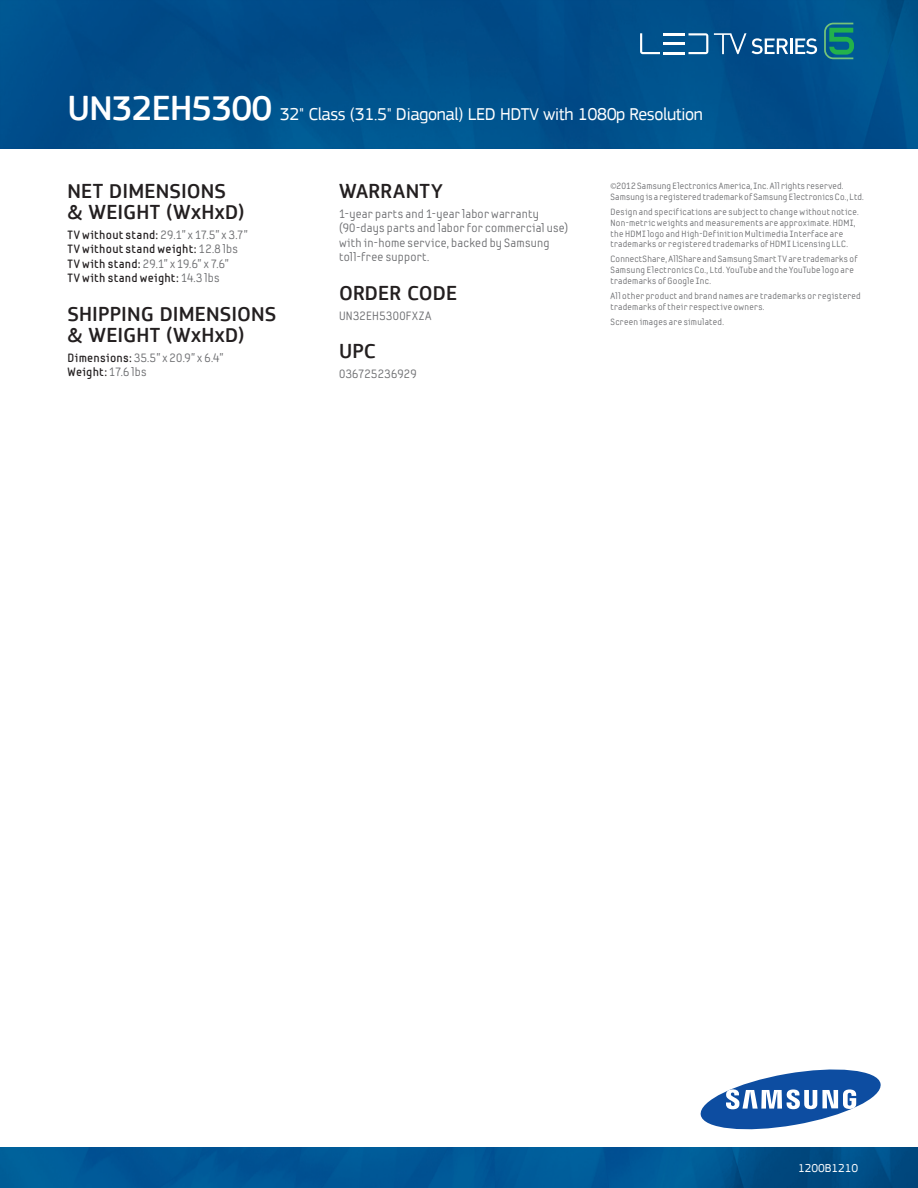
<style>
.page{position:relative;width:918px;height:1188px;background:#fff}
.page>*{position:absolute;margin:0;border:0;box-sizing:border-box;transform-origin:0 0}
.t1{font:500 21px "PF Square Sans Pro";letter-spacing:.01em;color:#231f20}
.t2{font:18px "PF Square Sans Pro";letter-spacing:-.02em;color:#fff}
.t3{font:12px/14.4px "Samsung Imagination";letter-spacing:.02em;color:#6c6d70}
.t4{font:700 12px/14.4px "Samsung Imagination";letter-spacing:.02em;color:#231f20}
.t5{font:12px "PF Square Sans Pro";color:#fff}
.t6{font:9px/10.8px "Samsung Imagination";letter-spacing:.03em;color:#6c6d70}
.s1{font-weight:500;font-size:36px}
.s2{font-weight:400;color:#6c6d70}
.s3{font-weight:700;color:#231f20}
.s4{font-family:"Myriad Pro"}
</style>
<div class="page">
<svg style="left:701px;top:1070px;width:180px;height:59px"></svg>
<div style="left:0;top:0;width:918px;height:149px;background:#004e8b"></div>
<img style="left:0;top:1148px;width:918px;height:40px">
<svg style="left:752px;top:38px;width:65px;height:16px"></svg>
<svg style="left:714px;top:33px;width:32px;height:21px"></svg>
<hr style="left:663px;top:52px;width:22px;height:2px;background:#fff">
<hr style="left:663px;top:43px;width:22px;height:2px;background:#fff">
<svg style="left:640px;top:33px;width:20px;height:21px"></svg>
<hr style="left:663px;top:33px;width:22px;height:2px;background:#fff">
<svg style="left:689px;top:33px;width:19px;height:21px"></svg>
<svg style="left:824px;top:23px;width:30px;height:36px"></svg>
<p class="t2" style="left:68px;top:104px;width:637px"><span class="s1">UN32EH5300</span> 32" Class (31.5" Diagonal) LED HDTV with 1080p Resolution</p>
<p class="t1" style="left:68px;top:179px;width:160px">NET DIMENSIONS</p>
<p class="t1" style="left:68px;top:200px;width:178px">&amp; WEIGHT (WxHxD)</p>
<p class="t4" style="left:68px;top:227px;width:182px">TV without stand: <span class="s2">29.1" x 17.5" x 3.7" </span>TV without stand weight: <span class="s2">12.8 lbs </span>TV with stand: <span class="s2">29.1" x 19.6" x 7.6"<br></span>TV with stand weight: <span class="s2">14.3 lbs</span></p>
<p class="t1" style="left:68px;top:302px;width:210px">SHIPPING DIMENSIONS</p>
<p class="t1" style="left:68px;top:323px;width:178px">&amp; WEIGHT (WxHxD)</p>
<p class="t3" style="left:68px;top:350px;width:158px"><span class="s3">Dimensions:</span> 35.5" x 20.9" x 6.4"<br><span class="s3">Weight:</span> 17.6 lbs</p>
<p class="t1" style="left:339px;top:179px;width:105px">WARRANTY</p>
<p class="t3" style="left:339px;top:206px;width:231px">1-year parts and 1-year labor warranty (90-days parts and labor for commercial use) with in-home service, backed by Samsung toll-free support.</p>
<p class="t1" style="left:339px;top:281px;width:120px">ORDER CODE</p>
<p class="t3" style="left:339px;top:308px;width:94px">UN32EH5300FXZA</p>
<p class="t1" style="left:339px;top:339px;width:38px">UPC</p>
<p class="t3" style="left:339px;top:367px;width:79px">036725236929</p>
<p class="t6" style="left:610px;top:180px;width:255px"><span class="s4">©</span>2012 Samsung Electronics America, Inc. All rights reserved.<br>Samsung is a registered trademark of Samsung Electronics Co., Ltd.</p>
<p class="t6" style="left:610px;top:206px;width:250px">Design and specifications are subject to change without notice.<br>Non-metric weights and measurements are approximate. HDMI, the HDMI logo and High-Definition Multimedia Interface are trademarks or registered trademarks of HDMI Licensing LLC.</p>
<p class="t6" style="left:610px;top:254px;width:248px">ConnectShare, AllShare and Samsung Smart TV are trademarks of<br>Samsung Electronics Co., Ltd. YouTube and the YouTube logo are trademarks of Google Inc.</p>
<p class="t6" style="left:610px;top:291px;width:252px">All other product and brand names are trademarks or registered trademarks of their respective owners.</p>
<p class="t6" style="left:610px;top:317px;width:115px">Screen images are simulated.</p>
<p class="t5" style="left:798px;top:1161px;width:62px">1200B1210</p>
</div>
